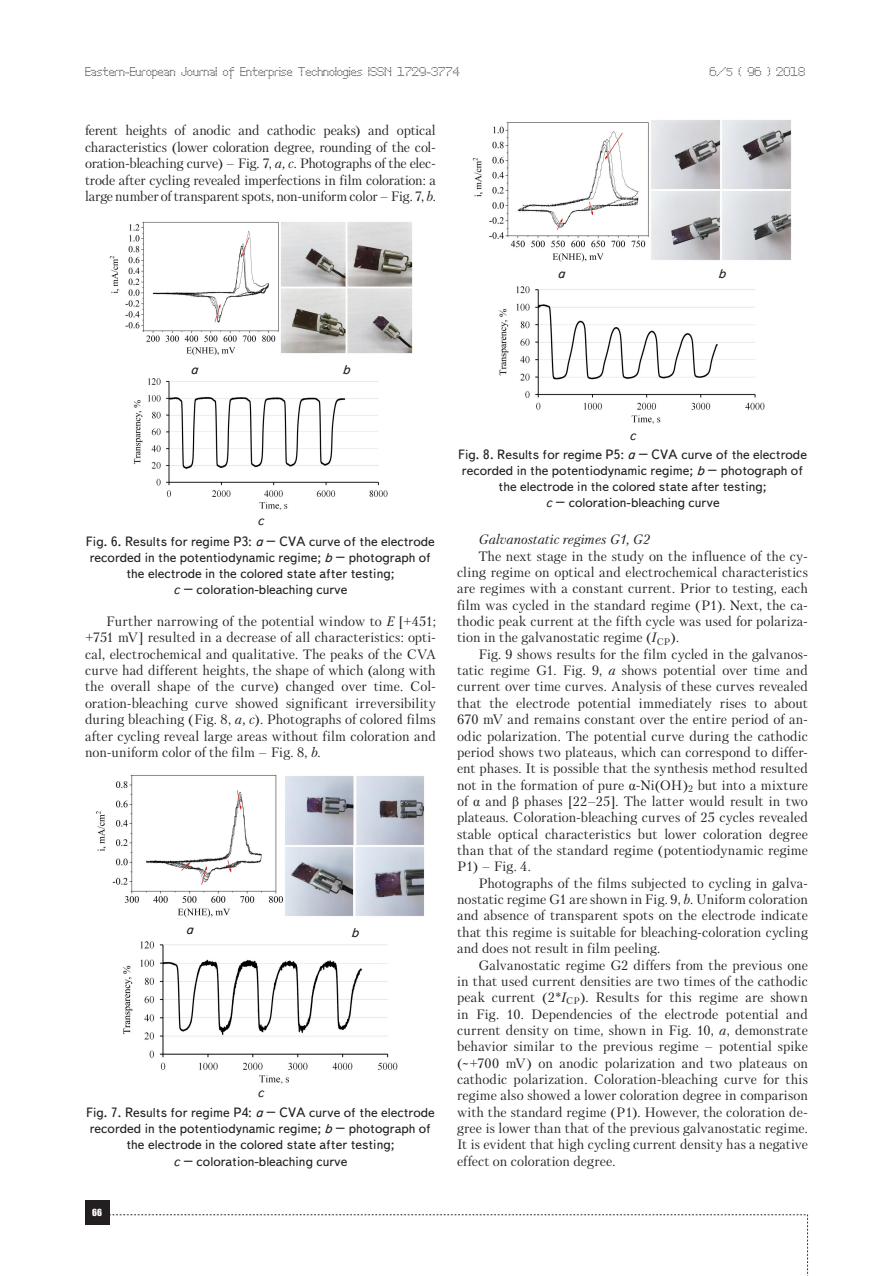
<style>
.page{position:relative;width:893px;height:1276px;background:#fff}
.page>*{position:absolute;margin:0;border:0;box-sizing:border-box;transform-origin:0 0}
.Text__англ{font:13.5px/16.4px "Petersburg C";letter-spacing:.005em;color:#231f20;text-align:justify}
.Рисунок{font:13.5px/16.2px "Text Book C";color:#231f20;text-align:center}
.Text__англ-2{font:italic 13.5px "Petersburg C";letter-spacing:.015em;color:#231f20}
.Рисунок-2{font:13.5px "Text Book C Italic";color:#231f20}
.t1{font:12px "Perfo";letter-spacing:.015em;color:#231f20}
.t2{font:9px "Impact";color:#fff}
.s1{font-size:10.5px}
.s2{font-style:italic}
.s3{font-family:"Text Book C Italic"}
.s4{font-family:"Times New Roman"}
</style>
<div class="page">
<div style="left:85px;top:1200px;width:24px;height:24px;background:#231f20"></div>
<svg style="left:109px;top:1214px;width:699px;height:62px"></svg>
<img style="left:109px;top:222px;width:170px;height:133px">
<img style="left:281px;top:222px;width:131px;height:132px">
<img style="left:133px;top:378px;width:255px;height:133px">
<img style="left:95px;top:775px;width:330px;height:142px">
<img style="left:123px;top:941px;width:275px;height:143px">
<img style="left:472px;top:120px;width:320px;height:142px">
<img style="left:499px;top:286px;width:266px;height:138px">
<p class="t1" style="left:85px;top:65px;width:376px">Eastern-European Journal of Enterprise Technologies ISSN 1729-3774</p>
<p class="t1" style="left:709px;top:65px;width:97px">6/<span class="s1">5</span> ( 96 ) 2018</p>
<p class="Text__англ" style="left:85px;top:122px;width:352px">ferent heights of anodic and cathodic peaks) and optical characteristics (lower coloration degree, rounding of the col&shy;oration-bleaching curve) – Fig. 7, <span class="s2">a, c</span>. Photographs of the elec&shy;trode after cycling revealed imperfections in film coloration: a large number of transparent spots, non-uniform color – Fig. 7, <span class="s2">b</span>.</p>
<p class="Рисунок-2" style="left:558px;top:266px;width:9px">a</p>
<p class="Рисунок-2" style="left:718px;top:266px;width:9px">b</p>
<p class="Рисунок-2" style="left:190px;top:361px;width:9px">a</p>
<p class="Рисунок-2" style="left:343px;top:362px;width:9px">b</p>
<p class="Рисунок" style="left:86px;top:510px;width:350px;line-height:20.4px"><span class="s3">c<br></span>Fig. 6. Results for regime P3: <span class="s3">a</span> – CVA curve of the electrode</p>
<p class="Рисунок" style="left:90px;top:549px;width:343px">recorded in the potentiodynamic regime; <span class="s3">b</span> – photograph of the electrode in the colored state after testing;<br><span class="s3">c</span> – coloration-bleaching curve</p>
<p class="Text__англ" style="left:85px;top:613px;width:352px;text-indent:21px">Further narrowing of the potential window to <span class="s2">Е</span> [+451; +751 mV] resulted in a decrease of all characteristics: opti&shy;cal, electrochemical and qualitative. The peaks of the CVA curve had different heights, the shape of which (along with the overall shape of the curve) changed over time. Col&shy;oration-bleaching curve showed significant irreversibility during bleaching (Fig. 8, <span class="s2">a, c</span>). Photographs of colored films after cycling reveal large areas without film coloration and non-uniform color of the film – Fig. 8, <span class="s2">b</span>.</p>
<p class="Рисунок-2" style="left:186px;top:922px;width:9px">a</p>
<p class="Рисунок-2" style="left:351px;top:924px;width:9px">b</p>
<p class="Рисунок" style="left:86px;top:1083px;width:350px;line-height:19.2px"><span class="s3">c<br></span>Fig. 7. Results for regime P4: <span class="s3">a</span> – CVA curve of the electrode</p>
<p class="Рисунок" style="left:90px;top:1120px;width:343px">recorded in the potentiodynamic regime; <span class="s3">b</span> – photograph of the electrode in the colored state after testing;<br><span class="s3">c</span> – coloration-bleaching curve</p>
<p class="t2" style="left:92px;top:1205px;width:11px">66</p>
<p class="Рисунок" style="left:458px;top:425px;width:350px;line-height:19.2px"><span class="s3">c<br></span>Fig. 8. Results for regime P5: <span class="s3">a</span> – CVA curve of the electrode</p>
<p class="Рисунок" style="left:462px;top:462px;width:343px">recorded in the potentiodynamic regime; <span class="s3">b</span> – photograph of the electrode in the colored state after testing;<br><span class="s3">c</span> – coloration-bleaching curve</p>
<p class="Text__англ-2" style="left:478px;top:532px;width:173px">Galvanostatic regimes G1, G2</p>
<p class="Text__англ" style="left:457px;top:547px;width:352px;text-indent:21px">The next stage in the study on the influence of the cy&shy;cling regime on optical and electrochemical characteristics are regimes with a constant current. Prior to testing, each film was cycled in the standard regime (P1). Next, the ca&shy;thodic peak current at the fifth cycle was used for polariza&shy;tion in the galvanostatic regime (<span class="s2">I</span><sub>CP</sub>).</p>
<p class="Text__англ" style="left:457px;top:646px;width:352px;text-indent:21px">Fig. 9 shows results for the film cycled in the galvanos&shy;tatic regime G1. Fig. 9, <span class="s2">a</span> shows potential over time and current over time curves. Analysis of these curves revealed that the electrode potential immediately rises to about 670 mV and remains constant over the entire period of an&shy;odic polarization. The potential curve during the cathodic period shows two plateaus, which can correspond to differ&shy;ent phases. It is possible that the synthesis method resulted not in the formation of pure <span class="s4">α</span>-Ni(OH)<sub>2</sub> but into a mixture of <span class="s4">α</span> and <span class="s4">β</span> phases [22–25]. The latter would result in two plateaus. Coloration-bleaching curves of 25 cycles revealed stable optical characteristics but lower coloration degree than that of the standard regime (potentiodynamic regime P1) – Fig. 4.</p>
<p class="Text__англ" style="left:457px;top:874px;width:352px;text-indent:21px">Photographs of the films subjected to cycling in galva&shy;nostatic regime G1 are shown in Fig. 9, <span class="s2">b</span>. Uniform coloration and absence of transparent spots on the electrode indicate that this regime is suitable for bleaching-coloration cycling and does not result in film peeling.</p>
<p class="Text__англ" style="left:457px;top:956px;width:352px;text-indent:21px">Galvanostatic regime G2 differs from the previous one in that used current densities are two times of the cathodic peak current (2*<span class="s2">I</span><sub>CP</sub>). Results for this regime are shown in Fig. 10. Dependencies of the electrode potential and current density on time, shown in Fig. 10, <span class="s2">a</span>, demonstrate behavior similar to the previous regime – potential spike (~+700 mV) on anodic polarization and two plateaus on cathodic polarization. Coloration-bleaching curve for this regime also showed a lower coloration degree in comparison with the standard regime (P1). However, the coloration de&shy;gree is lower than that of the previous galvanostatic regime.<br>It is evident that high cycling current density has a negative effect on coloration degree.</p>
</div>
